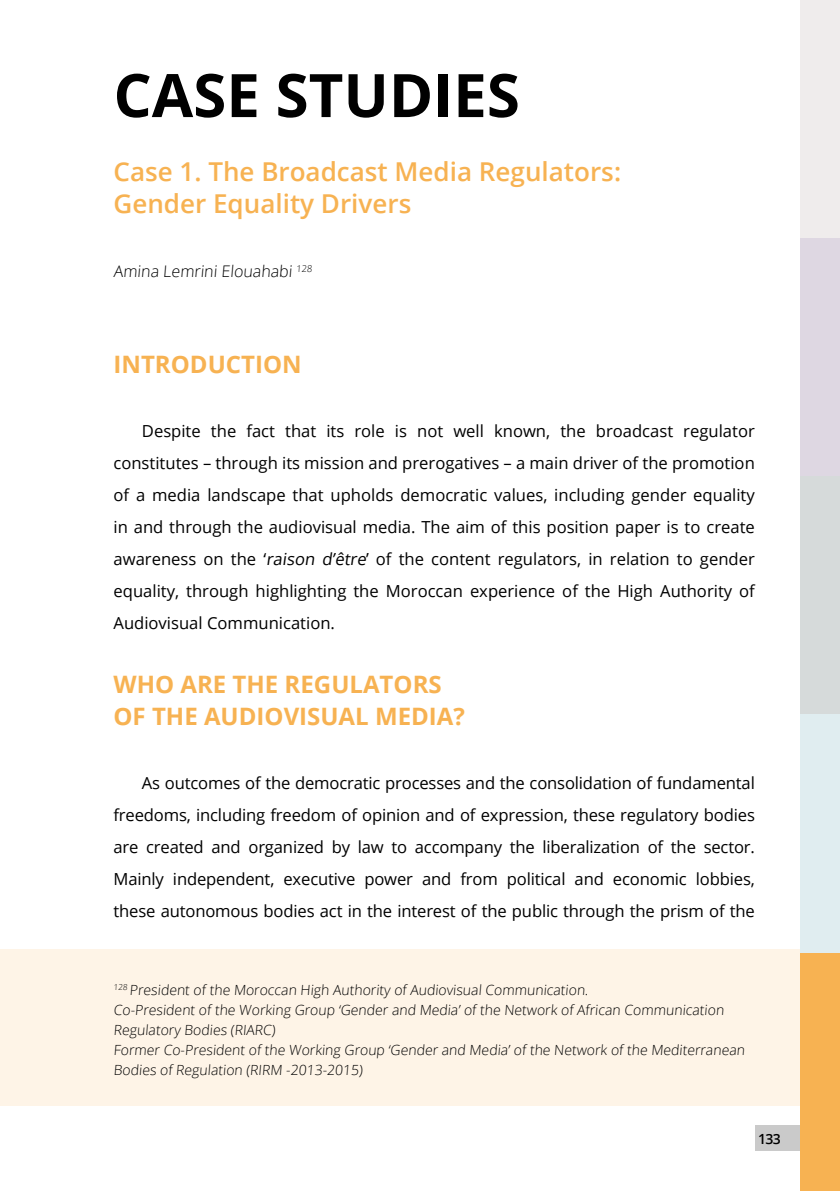
<style>
.page{position:relative;width:840px;height:1191px;background:#fff}
.page>*{position:absolute;margin:0;border:0;box-sizing:border-box;transform-origin:0 0}
.t1{font:700 60px "Open Sans";color:#000}
.t2{font:600 26px "Open Sans";color:#f7b252}
.t3{font:700 24px "Open Sans";color:#f7b252}
.t4{font:16.6px/32px "Open Sans";letter-spacing:-.005em;color:#000;text-align:justify}
.t5{font:300 16px "Open Sans";color:#000}
.t6{font:300 14px/20px "Open Sans";color:#000}
.t7{font:600 14px "Open Sans";color:#000}
</style>
<div class="page">
<div style="left:0;top:949px;width:839px;height:157px;background:#fef4e7"></div>
<div style="left:754px;top:1125px;width:85px;height:26px;background:#cacaca"></div>
<div style="left:799px;top:952px;width:40px;height:239px;background:#f7b252"></div>
<div style="left:799px;top:238px;width:40px;height:238px;background:#ded7e2"></div>
<div style="left:799px;top:0;width:40px;height:238px;background:#efecec"></div>
<div style="left:799px;top:476px;width:40px;height:238px;background:#d6dada"></div>
<div style="left:799px;top:714px;width:40px;height:238px;background:#e0edf0"></div>
<p class="t1" style="left:113px;top:53px;width:407px">CASE STUDIES</p>
<p class="t2" style="left:113px;top:154px;width:509px">Case 1. The Broadcast Media Regulators:</p>
<p class="t2" style="left:113px;top:186px;width:299px">Gender Equality Drivers</p>
<p class="t5" style="left:113px;top:260px;width:201px">Amina Lemrini Elouahabi <sup>128</sup></p>
<p class="t3" style="left:113px;top:347px;width:189px">INTRODUCTION</p>
<p class="t4" style="left:113px;top:415px;width:642px;text-indent:28px">Despite the fact that its role is not well known, the broadcast regulator constitutes – through its mission and prerogatives – a main driver of the promotion of a media landscape that upholds democratic values, including gender equality in and through the audiovisual media. The aim of this position paper is to create awareness on the ‘raison d’être’ of the content regulators, in relation to gender equality, through highlighting the Moroccan experience of the High Authority of Audiovisual Communication.</p>
<p class="t3" style="left:113px;top:667px;width:329px">WHO ARE THE REGULATORS</p>
<p class="t3" style="left:113px;top:699px;width:353px">OF THE AUDIOVISUAL MEDIA?</p>
<p class="t4" style="left:113px;top:767px;width:642px;text-indent:28px">As outcomes of the democratic processes and the consolidation of fundamental freedoms, including freedom of opinion and of expression, these regulatory bodies are created and organized by law to accompany the liberalization of the sector.<br>Mainly independent, executive power and from political and economic lobbies, these autonomous bodies act in the interest of the public through the prism of the</p>
<p class="t6" style="left:113px;top:979px;width:477px"><sup>128</sup> President of the Moroccan High Authority of Audiovisual Communication.</p>
<p class="t6" style="left:113px;top:999px;width:613px">Co-President of the Working Group ‘Gender and Media’ of the Network of African Communication<br>Regulatory Bodies (RIARC)</p>
<p class="t6" style="left:113px;top:1039px;width:634px">Former Co-President of the Working Group ‘Gender and Media’ of the Network of the Mediterranean<br>Bodies of Regulation (RIRM -2013-2015)</p>
<p class="t7" style="left:757px;top:1129px;width:24px">133</p>
</div>
